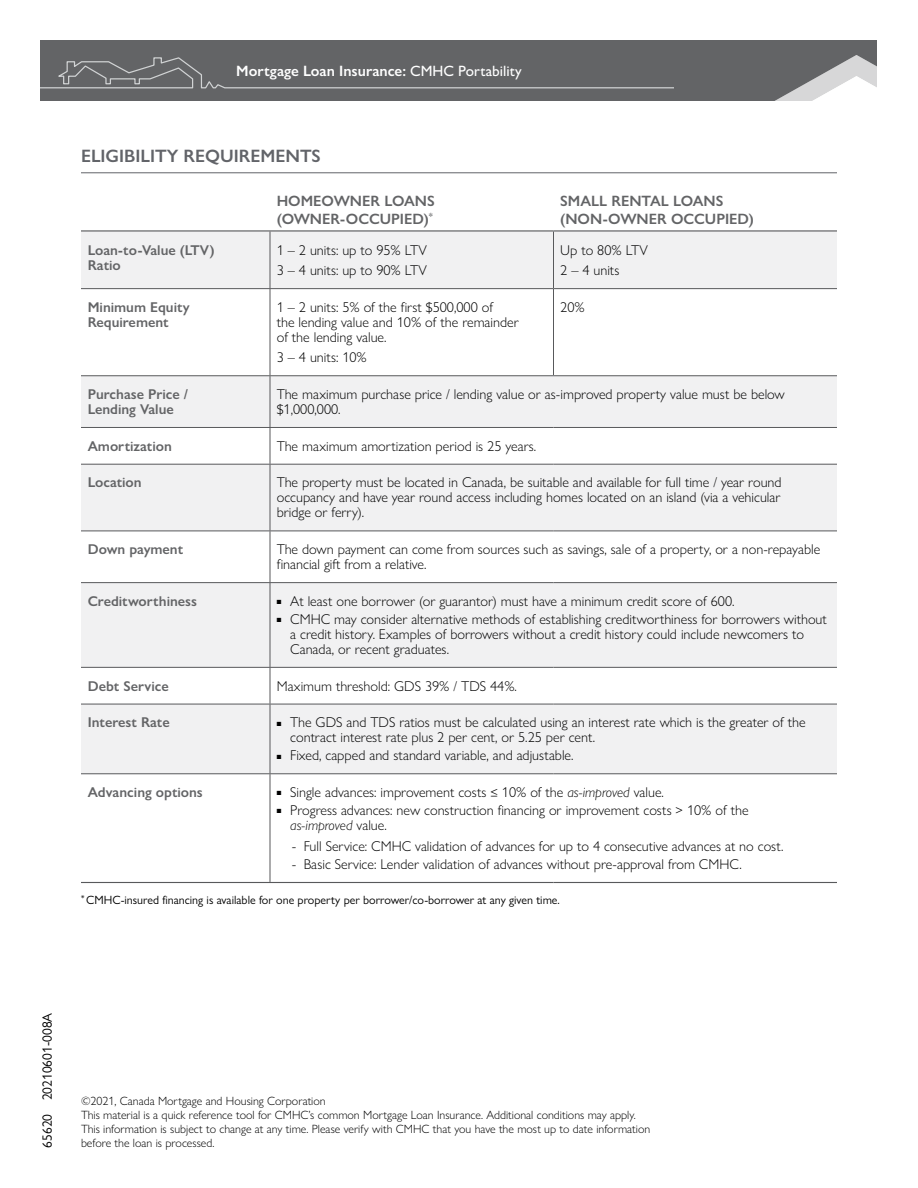
<style>
.page{position:relative;width:918px;height:1188px;background:#fff}
.page>*{position:absolute;margin:0;border:0;box-sizing:border-box;transform-origin:0 0}
.H2_MU_Subhead1{font:600 18px "Gill Sans Nova";color:#626469}
.Table_Head{font:600 15px/18px "Gill Sans Nova";color:#636466}
.t1{font:600 15px "Gill Sans Nova";color:#fff}
.Table_body{font:300 14.25px/15px "Gill Sans Nova";color:#000}
.Table_left{font:600 14.25px/15px "Gill Sans Nova";color:#636466}
.P_OPIMS{font:13.5px "Gill Sans Nova";color:#000}
.P_MU_Disclaimer{font:300 12px/14.2px "Gill Sans Nova";color:#000}
.Table_Head-2{font:12px "Gill Sans Nova";color:#000}
.s1{font-weight:500}
.s2{font-style:italic}
</style>
<div class="page">
<div style="left:40px;top:40px;width:838px;height:61px;background:#636466"></div>
<hr style="left:81px;top:172px;width:756px;height:1px;background:#626469">
<svg style="left:81px;top:232px;width:756px;height:541px;fill:#f1f1f2"></svg>
<div style="left:554px;top:231px;width:283px;height:58px;background:#f1f1f2"></div>
<hr style="left:81px;top:288px;width:189px;height:1px;background:#58595b">
<hr style="left:270px;top:288px;width:284px;height:1px;background:#58595b">
<hr style="left:554px;top:288px;width:283px;height:1px;background:#58595b">
<hr style="left:81px;top:375px;width:189px;height:1px;background:#58595b">
<hr style="left:270px;top:375px;width:284px;height:1px;background:#58595b">
<hr style="left:554px;top:375px;width:283px;height:1px;background:#58595b">
<hr style="left:81px;top:427px;width:189px;height:1px;background:#58595b">
<hr style="left:270px;top:427px;width:284px;height:1px;background:#58595b">
<hr style="left:554px;top:427px;width:283px;height:1px;background:#58595b">
<hr style="left:81px;top:464px;width:189px;height:1px;background:#58595b">
<hr style="left:270px;top:464px;width:284px;height:1px;background:#58595b">
<hr style="left:554px;top:464px;width:283px;height:1px;background:#58595b">
<hr style="left:81px;top:531px;width:189px;height:1px;background:#58595b">
<hr style="left:270px;top:531px;width:284px;height:1px;background:#58595b">
<hr style="left:554px;top:531px;width:283px;height:1px;background:#58595b">
<hr style="left:81px;top:582px;width:189px;height:1px;background:#58595b">
<hr style="left:270px;top:582px;width:284px;height:1px;background:#58595b">
<hr style="left:554px;top:582px;width:283px;height:1px;background:#58595b">
<hr style="left:81px;top:667px;width:189px;height:1px;background:#58595b">
<hr style="left:270px;top:667px;width:284px;height:1px;background:#58595b">
<hr style="left:554px;top:667px;width:283px;height:1px;background:#58595b">
<hr style="left:81px;top:704px;width:189px;height:1px;background:#58595b">
<hr style="left:270px;top:704px;width:284px;height:1px;background:#58595b">
<hr style="left:554px;top:704px;width:283px;height:1px;background:#58595b">
<hr style="left:81px;top:882px;width:189px;height:1px;background:#58595b">
<hr style="left:270px;top:882px;width:284px;height:1px;background:#58595b">
<hr style="left:554px;top:882px;width:283px;height:1px;background:#58595b">
<hr style="left:81px;top:230px;width:189px;height:2px;background:#58595b">
<hr style="left:270px;top:230px;width:284px;height:2px;background:#58595b">
<hr style="left:554px;top:230px;width:283px;height:2px;background:#58595b">
<hr style="left:270px;top:232px;width:1px;height:56px;background:#58595b">
<hr style="left:553px;top:232px;width:1px;height:56px;background:#58595b">
<hr style="left:270px;top:289px;width:1px;height:86px;background:#58595b">
<hr style="left:553px;top:289px;width:1px;height:86px;background:#58595b">
<hr style="left:270px;top:376px;width:1px;height:51px;background:#58595b">
<hr style="left:270px;top:428px;width:1px;height:36px;background:#58595b">
<hr style="left:270px;top:465px;width:1px;height:66px;background:#58595b">
<hr style="left:270px;top:531px;width:1px;height:51px;background:#58595b">
<hr style="left:270px;top:583px;width:1px;height:84px;background:#58595b">
<hr style="left:270px;top:668px;width:1px;height:36px;background:#58595b">
<hr style="left:270px;top:704px;width:1px;height:69px;background:#58595b">
<hr style="left:270px;top:774px;width:1px;height:108px;background:#58595b">
<hr style="left:81px;top:773px;width:189px;height:1px;background:#58595b">
<hr style="left:270px;top:773px;width:284px;height:1px;background:#58595b">
<hr style="left:554px;top:773px;width:283px;height:1px;background:#58595b">
<svg style="left:41px;top:57px;width:632px;height:32px"></svg>
<svg style="left:775px;top:55px;width:103px;height:46px"></svg>
<p class="t1" style="left:236px;top:62px;width:287px">Mortgage Loan Insurance: <span class="s1">CMHC Portability</span></p>
<h2 class="H2_MU_Subhead1" style="left:81px;top:144px;width:241px">ELIGIBILITY REQUIREMENTS</h2>
<p class="Table_Head" style="left:277px;top:192px;width:160px">HOMEOWNER LOANS (OWNER-OCCUPIED)<sup>*</sup></p>
<p class="Table_Head" style="left:560px;top:192px;width:195px">SMALL RENTAL LOANS (NON-OWNER OCCUPIED)</p>
<p class="Table_left" style="left:88px;top:242px;width:128px">Loan-to-Value (LTV)<br>Ratio</p>
<p class="Table_body" style="left:277px;top:242px;width:152px">1 – 2 units: up to 95% LTV</p>
<p class="Table_body" style="left:560px;top:242px;width:89px">Up to 80% LTV</p>
<p class="Table_body" style="left:560px;top:263px;width:61px">2 – 4 units</p>
<p class="Table_body" style="left:277px;top:263px;width:152px">3 – 4 units: up to 90% LTV</p>
<p class="Table_left" style="left:88px;top:299px;width:104px">Minimum Equity<br>Requirement</p>
<p class="Table_body" style="left:277px;top:299px;width:244px">1 – 2 units: 5% of the first $500,000 of<br>the lending value and 10% of the remainder of the lending value.</p>
<p class="Table_body" style="left:277px;top:350px;width:92px">3 – 4 units: 10%</p>
<p class="Table_body" style="left:560px;top:299px;width:26px">20%</p>
<p class="Table_left" style="left:88px;top:387px;width:102px">Purchase Price /<br>Lending Value</p>
<p class="Table_body" style="left:277px;top:387px;width:510px">The maximum purchase price / lending value or as-improved property value must be below $1,000,000.</p>
<p class="Table_left" style="left:88px;top:438px;width:86px">Amortization</p>
<p class="Table_body" style="left:277px;top:438px;width:261px">The maximum amortization period is 25 years.</p>
<p class="Table_left" style="left:88px;top:475px;width:55px">Location</p>
<p class="Table_body" style="left:277px;top:475px;width:506px;text-align:justify">The property must be located in Canada, be suitable and available for full time / year round occupancy and have year round access including homes located on an island (via a vehicular bridge or ferry).</p>
<p class="Table_left" style="left:88px;top:542px;width:97px">Down payment</p>
<p class="Table_body" style="left:277px;top:542px;width:545px">The down payment can come from sources such as savings, sale of a property, or a non-repayable financial gift from a relative.</p>
<p class="Table_left" style="left:88px;top:593px;width:111px">Creditworthiness</p>
<p class="Table_body" style="left:277px;top:593px;width:459px">■ At least one borrower (or guarantor) must have a minimum credit score of 600.</p>
<p class="Table_body" style="left:290px;top:611px;width:538px;text-indent:-14px">■ CMHC may consider alternative methods of establishing creditworthiness for borrowers without a credit history. Examples of borrowers without a credit history could include newcomers to<br>Canada, or recent graduates.</p>
<p class="Table_body" style="left:277px;top:678px;width:242px">Maximum threshold: GDS 39% / TDS 44%.</p>
<p class="Table_left" style="left:88px;top:678px;width:82px">Debt Service</p>
<p class="Table_left" style="left:88px;top:715px;width:84px">Interest Rate</p>
<p class="Table_body" style="left:290px;top:715px;width:517px;text-indent:-13px">■ The GDS and TDS ratios must be calculated using an interest rate which is the greater of the contract interest rate plus 2 per cent, or 5.25 per cent.</p>
<p class="Table_body" style="left:277px;top:748px;width:298px">■ Fixed, capped and standard variable, and adjustable.</p>
<p class="Table_left" style="left:88px;top:785px;width:117px">Advancing options</p>
<p class="Table_body" style="left:277px;top:785px;width:389px">■ Single advances: improvement costs ≤ 10% of the <span class="s2">as-improved</span> value.</p>
<p class="Table_body" style="left:290px;top:803px;width:460px;text-indent:-13px">■ Progress advances: new construction financing or improvement costs &gt; 10% of the <span class="s2">as-improved</span> value.</p>
<p class="Table_body" style="left:292px;top:839px;width:493px">- Full Service: CMHC validation of advances for up to 4 consecutive advances at no cost.</p>
<p class="Table_body" style="left:292px;top:857px;width:452px">- Basic Service: Lender validation of advances without pre-approval from CMHC.</p>
<p class="Table_Head-2" style="left:81px;top:893px;width:480px"><sup>*</sup> CMHC-insured financing is available for one property per borrower/co-borrower at any given time.</p>
<p class="P_OPIMS" style="left:39px;top:1148px;width:136px;rotate:-90deg">65620 20210601-008A</p>
<p class="P_MU_Disclaimer" style="left:81px;top:1093px;width:571px">©2021, Canada Mortgage and Housing Corporation<br>This material is a quick reference tool for CMHC’s common Mortgage Loan Insurance. Additional conditions may apply.<br>This information is subject to change at any time. Please verify with CMHC that you have the most up to date information before the loan is processed.</p>
</div>
